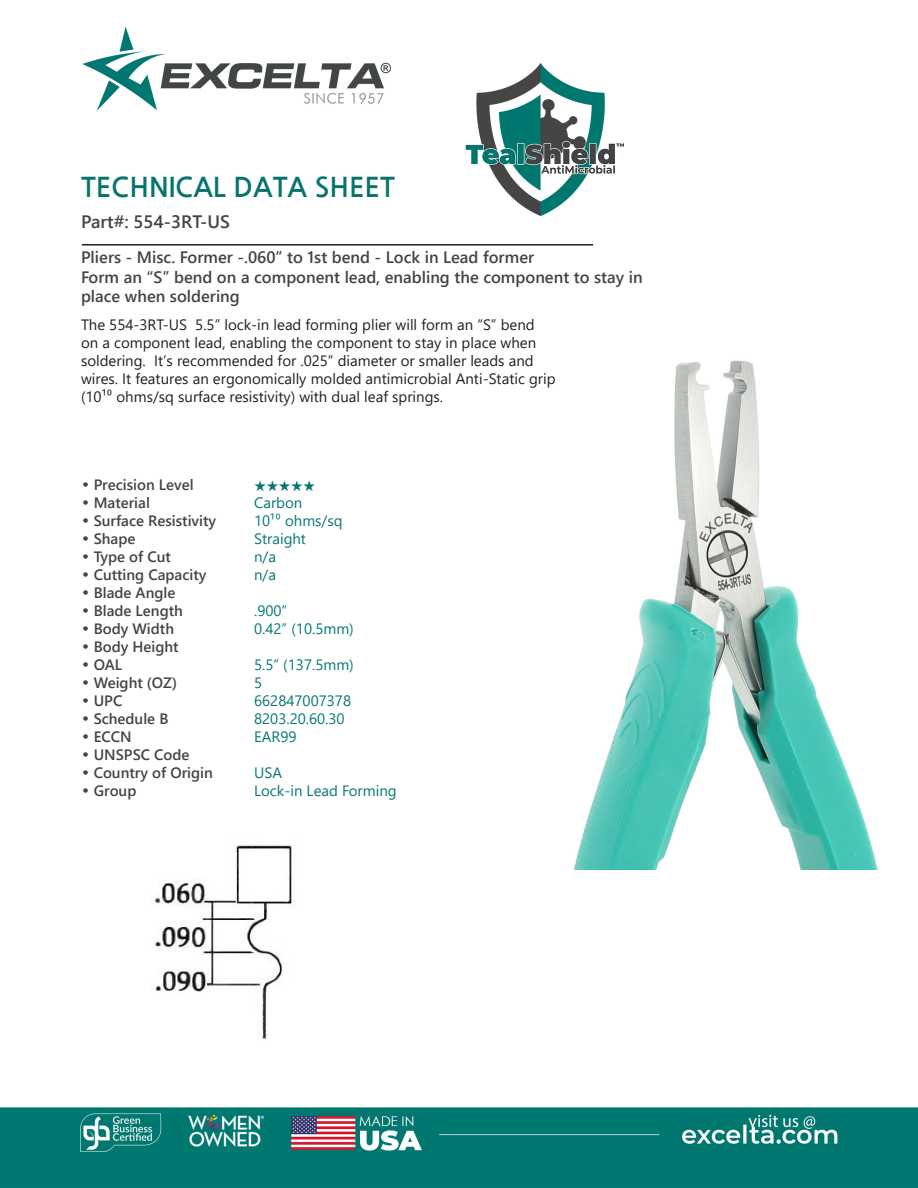
<style>
.page{position:relative;width:918px;height:1188px;background:#fff}
.page>*{position:absolute;margin:0;border:0;box-sizing:border-box;transform-origin:0 0}
.t1{font:700 27px "Nanum Gothic";color:#08746d}
.t2{font:700 18px "Yu Gothic UI";color:#414546}
.t3{font:700 16.5px/19.8px "Yu Gothic UI";color:#414546}
.t4{font:15px/18px "Yu Gothic UI";color:#231f20}
.CT_s_CTM{font:700 15px "Yu Gothic UI";color:#414546}
.CT_s_CTM-2{font:15px "Yu Gothic UI";color:#077874}
.CT_s_CTM-3{font:500 15px "ITC Zapf Dingbats";color:#077874}
.s1{font-family:"Century Gothic";font-weight:400}
</style>
<div class="page">
<img style="left:0;top:27px;width:918px;height:1161px">
<img style="left:558px;top:325px;width:333px;height:545px">
<img style="left:143px;top:824px;width:178px;height:247px">
<hr style="left:82px;top:244px;width:511px;height:2px;background:#231f20">
<img style="left:465px;top:64px;width:159px;height:151px">
<p class="t1" style="left:81px;top:173px;width:315px">TECHNICAL DATA SHEET</p>
<p class="t2" style="left:81px;top:212px;width:150px">Part#: 554-3RT-US</p>
<p class="t3" style="left:81px;top:247px;width:455px">Pliers - Misc. Former -.060” to 1st bend - Lock in Lead former</p>
<p class="t3" style="left:81px;top:267px;width:563px">Form an “S” bend on a component lead, enabling the component to stay in place when soldering</p>
<p class="t4" style="left:81px;top:313px;width:476px">The 554-3RT-US 5.5” lock-in lead forming plier will form an “S” bend on a component lead, enabling the component to stay in place when soldering. It’s recommended for .025” diameter or smaller leads and wires. It features an ergonomically molded antimicrobial Anti-Static grip (10¹⁰ ohms/sq surface resistivity) with dual leaf springs.</p>
<p class="CT_s_CTM" style="left:81px;top:476px;width:114px"><span class="s1">•</span> Precision Level</p>
<p class="CT_s_CTM-3" style="left:254px;top:479px;width:63px">★★★★★</p>
<p class="CT_s_CTM" style="left:81px;top:494px;width:70px"><span class="s1">•</span> Material</p>
<p class="CT_s_CTM-2" style="left:254px;top:489px;width:50px">Carbon</p>
<p class="CT_s_CTM" style="left:81px;top:512px;width:137px"><span class="s1">•</span> Surface Resistivity</p>
<p class="CT_s_CTM-2" style="left:254px;top:507px;width:90px">10¹⁰ ohms/sq</p>
<p class="CT_s_CTM" style="left:81px;top:530px;width:56px"><span class="s1">•</span> Shape</p>
<p class="CT_s_CTM-2" style="left:254px;top:525px;width:53px">Straight</p>
<p class="CT_s_CTM" style="left:81px;top:548px;width:92px"><span class="s1">•</span> Type of Cut</p>
<p class="CT_s_CTM-2" style="left:254px;top:543px;width:23px">n/a</p>
<p class="CT_s_CTM" style="left:81px;top:566px;width:127px"><span class="s1">•</span> Cutting Capacity</p>
<p class="CT_s_CTM-2" style="left:254px;top:561px;width:23px">n/a</p>
<p class="CT_s_CTM" style="left:81px;top:584px;width:96px"><span class="s1">•</span> Blade Angle</p>
<p class="CT_s_CTM" style="left:81px;top:602px;width:103px"><span class="s1">•</span> Blade Length</p>
<p class="CT_s_CTM-2" style="left:254px;top:597px;width:35px">.900”</p>
<p class="CT_s_CTM" style="left:81px;top:620px;width:95px"><span class="s1">•</span> Body Width</p>
<p class="CT_s_CTM-2" style="left:254px;top:615px;width:101px">0.42” (10.5mm)</p>
<p class="CT_s_CTM" style="left:81px;top:638px;width:99px"><span class="s1">•</span> Body Height</p>
<p class="CT_s_CTM" style="left:81px;top:656px;width:43px"><span class="s1">•</span> OAL</p>
<p class="CT_s_CTM-2" style="left:254px;top:651px;width:101px">5.5” (137.5mm)</p>
<p class="CT_s_CTM" style="left:81px;top:674px;width:98px"><span class="s1">•</span> Weight (OZ)</p>
<p class="CT_s_CTM-2" style="left:254px;top:669px;width:10px">5</p>
<p class="CT_s_CTM" style="left:81px;top:692px;width:43px"><span class="s1">•</span> UPC</p>
<p class="CT_s_CTM-2" style="left:254px;top:687px;width:99px">662847007378</p>
<p class="CT_s_CTM" style="left:81px;top:710px;width:89px"><span class="s1">•</span> Schedule B</p>
<p class="CT_s_CTM-2" style="left:254px;top:705px;width:92px">8203.20.60.30</p>
<p class="CT_s_CTM" style="left:81px;top:728px;width:52px"><span class="s1">•</span> ECCN</p>
<p class="CT_s_CTM-2" style="left:254px;top:723px;width:44px">EAR99</p>
<p class="CT_s_CTM" style="left:81px;top:746px;width:110px"><span class="s1">•</span> UNSPSC Code</p>
<p class="CT_s_CTM" style="left:81px;top:764px;width:133px"><span class="s1">•</span> Country of Origin</p>
<p class="CT_s_CTM-2" style="left:254px;top:759px;width:29px">USA</p>
<p class="CT_s_CTM" style="left:81px;top:782px;width:57px"><span class="s1">•</span> Group</p>
<p class="CT_s_CTM-2" style="left:254px;top:777px;width:144px">Lock-in Lead Forming</p>
</div>
